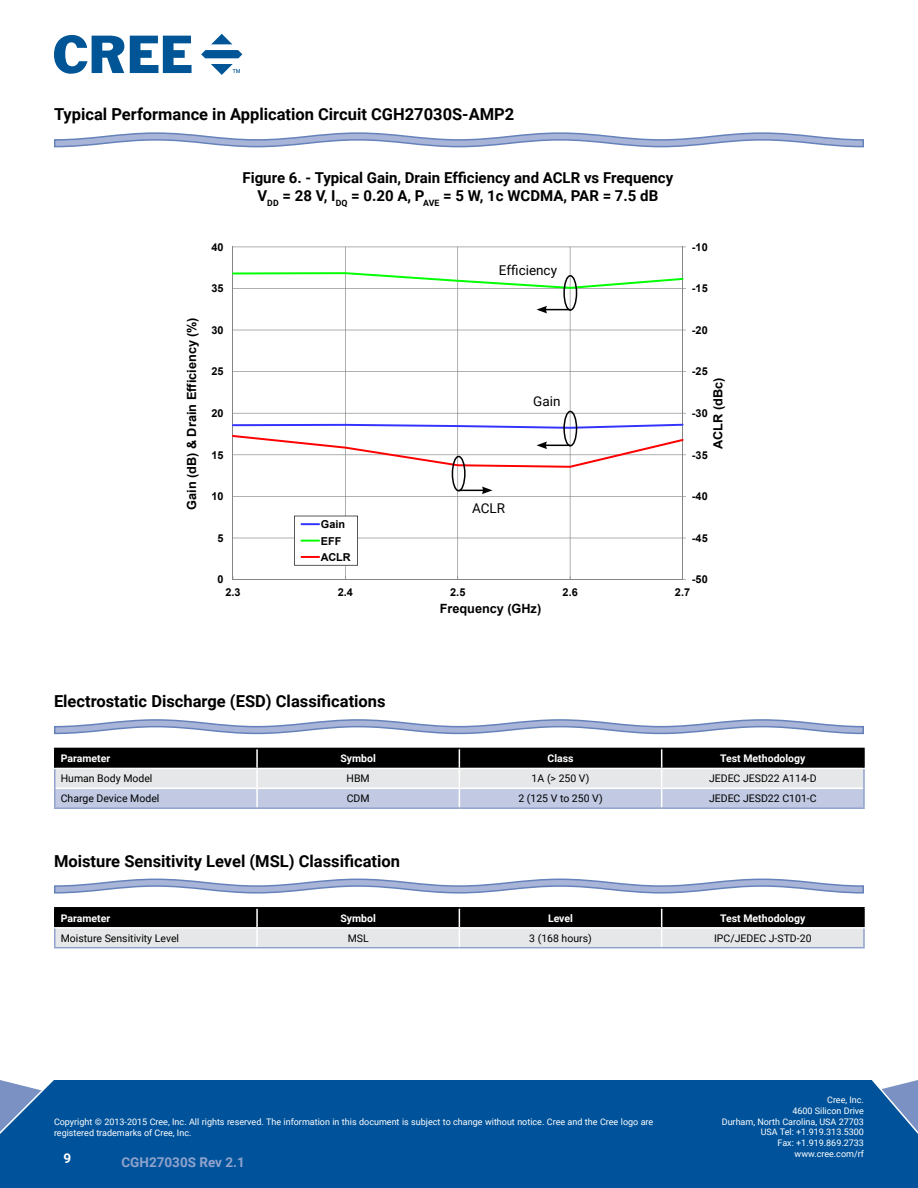
<style>
.page{position:relative;width:918px;height:1188px;background:#fff}
.page>*{position:absolute;margin:0;border:0;box-sizing:border-box;transform-origin:0 0}
.t1{font:700 16.5px "Roboto";color:#000}
.t2{font:700 15px/18px "Roboto";color:#000;text-align:center}
.t3{font:13.5px "Roboto";color:#000}
.t4{font:700 13.5px "Roboto";color:#90a2cd}
.t5{font:700 13.5px "Roboto";color:#fff}
.t6{font:700 13.05px "Arial";color:#000}
.t7{font:700 12.75px "Arial";color:#000}
.t8{font:700 12.6px "Arial";color:#000}
.t9{font:700 10.95px/16.5px "Arial";letter-spacing:.005em;color:#000}
.t10{font:10.5px "Roboto";color:#000}
.t11{font:700 10.5px "Roboto";color:#fff}
.t12{font:9px/10.8px "Roboto";color:#fff;text-align:right}
</style>
<div class="page">
<div style="left:0;top:1080px;width:918px;height:108px;background:#00539b"></div>
<svg style="left:54px;top:35px;width:70px;height:39px"></svg>
<svg style="left:130px;top:36px;width:62px;height:37px"></svg>
<svg style="left:211px;top:34px;width:21px;height:10px"></svg>
<svg style="left:201px;top:50px;width:41px;height:8px"></svg>
<svg style="left:211px;top:64px;width:29px;height:10px"></svg>
<svg style="left:54px;top:132px;width:810px;height:16px"></svg>
<svg style="left:54px;top:719px;width:810px;height:16px"></svg>
<svg style="left:54px;top:748px;width:811px;height:59px;background:#8f929a"></svg>
<hr style="left:54px;top:807px;width:203px;height:2px;background:#90a2cd">
<hr style="left:257px;top:807px;width:202px;height:2px;background:#90a2cd">
<hr style="left:459px;top:807px;width:203px;height:2px;background:#90a2cd">
<hr style="left:662px;top:807px;width:203px;height:2px;background:#90a2cd">
<svg style="left:54px;top:878px;width:810px;height:16px"></svg>
<hr style="left:54px;top:907px;width:203px;height:2px;background:#000">
<hr style="left:257px;top:907px;width:202px;height:2px;background:#000">
<hr style="left:459px;top:907px;width:203px;height:2px;background:#000">
<hr style="left:662px;top:907px;width:203px;height:2px;background:#000">
<svg style="left:54px;top:908px;width:811px;height:39px;background:#767777"></svg>
<hr style="left:54px;top:947px;width:203px;height:1px;background:#90a2cd">
<hr style="left:257px;top:947px;width:202px;height:1px;background:#90a2cd">
<hr style="left:459px;top:947px;width:203px;height:1px;background:#90a2cd">
<hr style="left:662px;top:947px;width:203px;height:1px;background:#90a2cd">
<hr style="left:233px;top:247px;width:450px;height:1px;background:#858585">
<hr style="left:233px;top:330px;width:450px;height:1px;background:#858585">
<hr style="left:233px;top:371px;width:450px;height:1px;background:#858585">
<hr style="left:233px;top:413px;width:450px;height:1px;background:#858585">
<hr style="left:570px;top:247px;width:1px;height:178px;background:#858585">
<hr style="left:457px;top:247px;width:1px;height:178px;background:#858585">
<hr style="left:345px;top:247px;width:1px;height:178px;background:#858585">
<hr style="left:682px;top:247px;width:1px;height:178px;background:#858585">
<hr style="left:233px;top:247px;width:1px;height:178px;background:#858585">
<svg style="left:233px;top:272px;width:453px;height:17px"></svg>
<hr style="left:233px;top:496px;width:450px;height:1px;background:#858585">
<hr style="left:233px;top:538px;width:450px;height:1px;background:#858585">
<hr style="left:570px;top:425px;width:1px;height:155px;background:#858585">
<hr style="left:457px;top:425px;width:1px;height:155px;background:#858585">
<hr style="left:345px;top:425px;width:1px;height:155px;background:#858585">
<hr style="left:682px;top:425px;width:1px;height:155px;background:#858585">
<hr style="left:233px;top:425px;width:1px;height:155px;background:#858585">
<hr style="left:233px;top:579px;width:449px;height:1px;background:#858585">
<svg style="left:233px;top:424px;width:450px;height:5px"></svg>
<svg style="left:294px;top:516px;width:64px;height:50px"></svg>
<div style="left:452px;top:456px;width:14px;height:36px;border:2px solid #000;border-radius:50%"></div>
<svg style="left:458px;top:487px;width:34px;height:7px"></svg>
<div style="left:563px;top:411px;width:14px;height:36px;border:2px solid #000;border-radius:50%"></div>
<svg style="left:233px;top:435px;width:453px;height:33px"></svg>
<div style="left:563px;top:275px;width:14px;height:36px;border:2px solid #000;border-radius:50%"></div>
<svg style="left:537px;top:306px;width:34px;height:7px"></svg>
<h1 class="t1" style="left:54px;top:103px;width:462px">Typical Performance in Application Circuit CGH27030S-AMP2</h1>
<h2 class="t2" style="left:243px;top:168px;width:432px">Figure 6. - Typical Gain, Drain Efficiency and ACLR vs Frequency<br>V<sub>DD</sub> = 28 V, I<sub>DQ</sub> = 0.20 A, P<sub>AVE</sub> = 5 W, 1c WCDMA, PAR = 7.5 dB</h2>
<h3 class="t6" style="left:323px;top:189px;width:331px">Typical Gain, Drain Efficincy and ACLR vs Frequency</h3>
<h3 class="t8" style="left:183px;top:510px;width:194px;rotate:-90deg">Gain (dB) &amp; Drain Efficiency (%)</h3>
<p class="t9" style="left:212px;top:239px;width:14px">40</p>
<p class="t9" style="left:692px;top:239px;width:17px">-10</p>
<p class="t9" style="left:212px;top:280px;width:14px">35</p>
<h3 class="t3" style="left:499px;top:261px;width:60px">Efficiency</h3>
<h3 class="t3" style="left:485px;top:267px;width:94px">Drain Efficiency</h3>
<p class="t9" style="left:692px;top:280px;width:17px">-15</p>
<p class="t9" style="left:212px;top:322px;width:14px">30</p>
<p class="t9" style="left:692px;top:322px;width:17px">-20</p>
<p class="t9" style="left:212px;top:364px;width:14px">25</p>
<p class="t9" style="left:692px;top:364px;width:17px">-25</p>
<p class="t9" style="left:212px;top:405px;width:14px">20</p>
<p class="t9" style="left:212px;top:447px;width:14px">15</p>
<h3 class="t3" style="left:533px;top:392px;width:29px">Gain</h3>
<h3 class="t8" style="left:710px;top:449px;width:73px;rotate:-90deg">ACLR (dBc)</h3>
<p class="t9" style="left:692px;top:405px;width:17px">-30</p>
<p class="t9" style="left:692px;top:447px;width:17px">-35</p>
<p class="t9" style="left:212px;top:488px;width:14px">10</p>
<p class="t9" style="left:692px;top:488px;width:17px">-40</p>
<h3 class="t3" style="left:472px;top:499px;width:35px">ACLR</h3>
<p class="t9" style="left:218px;top:530px;width:8px">5</p>
<p class="t9" style="left:321px;top:516px;width:31px">Gain<br>EFF<br>ACLR</p>
<p class="t9" style="left:692px;top:530px;width:17px">-45</p>
<p class="t9" style="left:218px;top:572px;width:8px">0</p>
<p class="t9" style="left:692px;top:572px;width:17px">-50</p>
<p class="t9" style="left:225px;top:585px;width:17px">2.3</p>
<p class="t9" style="left:338px;top:585px;width:17px">2.4</p>
<p class="t9" style="left:450px;top:585px;width:17px">2.5</p>
<p class="t9" style="left:563px;top:585px;width:17px">2.6</p>
<p class="t9" style="left:675px;top:585px;width:17px">2.7</p>
<h3 class="t7" style="left:440px;top:600px;width:103px">Frequency (GHz)</h3>
<h1 class="t1" style="left:54px;top:690px;width:333px">Electrostatic Discharge (ESD) Classifications</h1>
<p class="t11" style="left:61px;top:751px;width:51px">Parameter</p>
<p class="t11" style="left:340px;top:751px;width:37px">Symbol</p>
<p class="t11" style="left:547px;top:751px;width:28px">Class</p>
<p class="t11" style="left:720px;top:751px;width:87px">Test Methodology</p>
<p class="t10" style="left:61px;top:771px;width:93px">Human Body Model</p>
<p class="t10" style="left:347px;top:771px;width:25px">HBM</p>
<p class="t10" style="left:532px;top:771px;width:59px">1A (&gt; 250 V)</p>
<p class="t10" style="left:709px;top:771px;width:109px">JEDEC JESD22 A114-D</p>
<p class="t10" style="left:61px;top:791px;width:100px">Charge Device Model</p>
<p class="t10" style="left:347px;top:791px;width:24px">CDM</p>
<p class="t10" style="left:518px;top:791px;width:86px">2 (125 V to 250 V)</p>
<p class="t10" style="left:709px;top:791px;width:109px">JEDEC JESD22 C101-C</p>
<h1 class="t1" style="left:54px;top:849px;width:348px">Moisture Sensitivity Level (MSL) Classification</h1>
<p class="t11" style="left:61px;top:911px;width:51px">Parameter</p>
<p class="t11" style="left:340px;top:911px;width:37px">Symbol</p>
<p class="t11" style="left:548px;top:911px;width:26px">Level</p>
<p class="t11" style="left:720px;top:911px;width:87px">Test Methodology</p>
<p class="t10" style="left:61px;top:931px;width:120px">Moisture Sensitivity Level</p>
<p class="t10" style="left:348px;top:931px;width:23px">MSL</p>
<p class="t10" style="left:529px;top:931px;width:64px">3 (168 hours)</p>
<p class="t10" style="left:714px;top:931px;width:99px">IPC/JEDEC J-STD-20</p>
<p class="t12" style="left:54px;top:1116px;width:601px;text-align:left">Copyright © 2013-2015 Cree, Inc. All rights reserved. The information in this document is subject to change without notice. Cree and the Cree logo are registered trademarks of Cree, Inc.</p>
<h3 class="t5" style="left:64px;top:1148px;width:9px">9</h3>
<h3 class="t4" style="left:122px;top:1153px;width:125px">CGH27030S Rev 2.1</h3>
<p class="t12" style="left:722px;top:1094px;width:144px">Cree, Inc.<br>4600 Silicon Drive<br>Durham, North Carolina, USA 27703<br>USA Tel: +1.919.313.5300<br>Fax: +1.919.869.2733 www.cree.com/rf</p>
</div>
